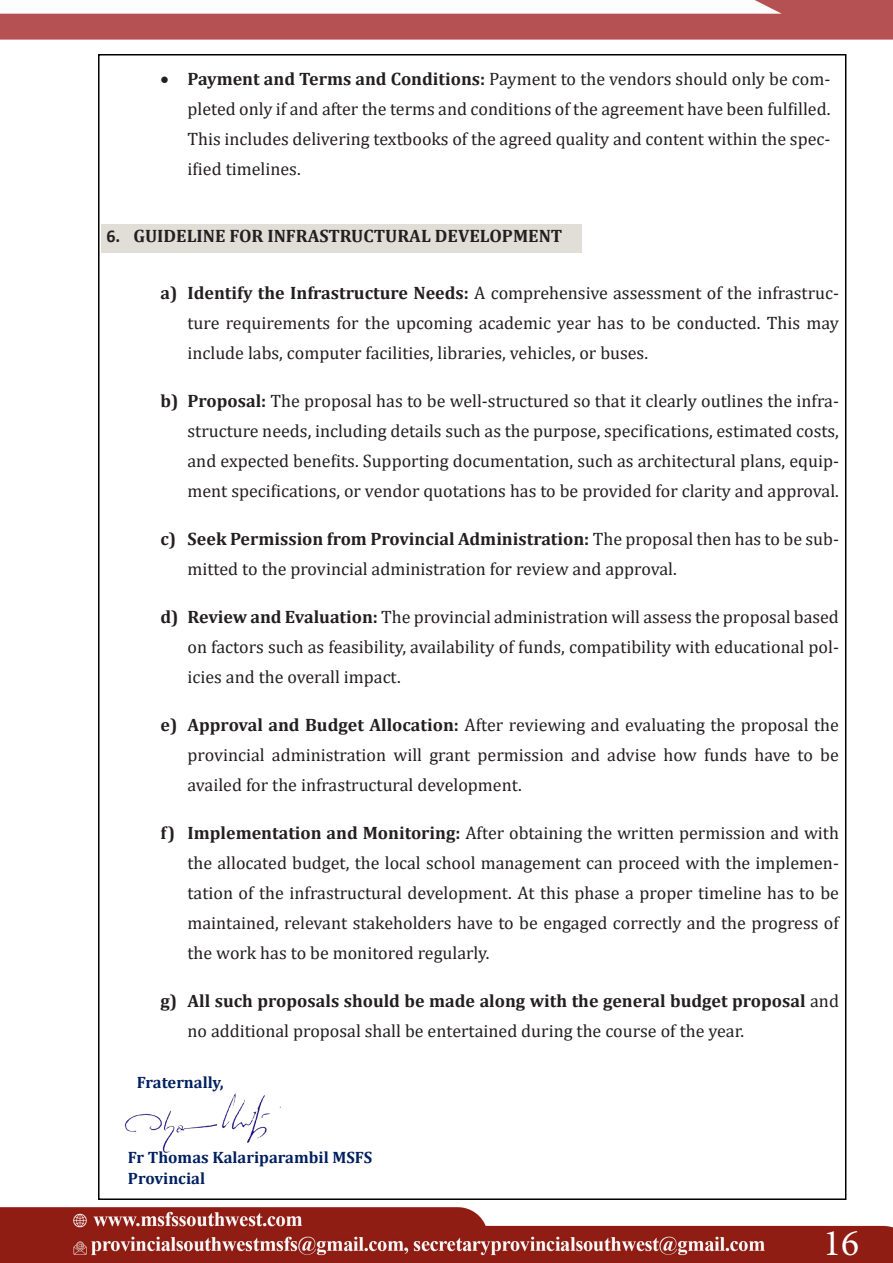
<style>
.page{position:relative;width:893px;height:1263px;background:#fff}
.page>*{position:absolute;margin:0;border:0;box-sizing:border-box;transform-origin:0 0}
.t1{font:37.5px "Minion Pro";color:#fff}
.t2{font:18px/30px "Cambria";color:#231f20;text-align:justify}
.t3{font:700 18px "Cambria";color:#231f20}
.t4{font:700 16.5px "Cambria";color:#002060}
.s1{font-weight:700}
.s2{font-family:"Calibri"}
</style>
<div class="page">
<img style="left:0;top:0;width:893px;height:1263px">
<div style="left:101px;top:224px;width:480px;height:28px;background:#e1ded8"></div>
<img style="left:106px;top:1090px;width:193px;height:76px">
<p class="t2" style="left:188px;top:63px;width:644px;text-indent:-27px">• <span class="s1">Payment and Terms and Conditions:</span> Payment to the vendors should only be com&shy;pleted only if and after the terms and conditions of the agreement have been fulfilled.<br>This includes delivering textbooks of the agreed quality and content within the spec&shy;ified timelines.</p>
<p class="t3" style="left:106px;top:223px;width:457px"><span class="s2">6.</span> GUIDELINE FOR INFRASTRUCTURAL DEVELOPMENT</p>
<p class="t2" style="left:188px;top:278px;width:653px;text-indent:-27px"><span class="s1">a) Identify the Infrastructure Needs:</span> A comprehensive assessment of the infrastruc&shy;ture requirements for the upcoming academic year has to be conducted. This may include labs, computer facilities, libraries, vehicles, or buses.</p>
<p class="t2" style="left:188px;top:386px;width:653px;text-indent:-27px"><span class="s1">b) Proposal:</span> The proposal has to be well-structured so that it clearly outlines the infra&shy;structure needs, including details such as the purpose, specifications, estimated costs, and expected benefits. Supporting documentation, such as architectural plans, equip&shy;ment specifications, or vendor quotations has to be provided for clarity and approval.</p>
<p class="t2" style="left:188px;top:524px;width:653px;text-indent:-27px"><span class="s1">c) Seek Permission from Provincial Administration:</span> The proposal then has to be sub&shy;mitted to the provincial administration for review and approval.</p>
<p class="t2" style="left:188px;top:602px;width:653px;text-indent:-27px"><span class="s1">d) Review and Evaluation:</span> The provincial administration will assess the proposal based on factors such as feasibility, availability of funds, compatibility with educational pol&shy;icies and the overall impact.</p>
<p class="t2" style="left:188px;top:710px;width:653px;text-indent:-27px"><span class="s1">e) Approval and Budget Allocation:</span> After reviewing and evaluating the proposal the provincial administration will grant permission and advise how funds have to be availed for the infrastructural development.</p>
<p class="t2" style="left:188px;top:818px;width:653px;text-indent:-27px"><span class="s1">f) Implementation and Monitoring:</span> After obtaining the written permission and with the allocated budget, the local school management can proceed with the implemen&shy;tation of the infrastructural development. At this phase a proper timeline has to be maintained, relevant stakeholders have to be engaged correctly and the progress of the work has to be monitored regularly.</p>
<p class="t2" style="left:188px;top:986px;width:653px;text-indent:-27px"><span class="s1">g) All such proposals should be made along with the general budget proposal</span> and no additional proposal shall be entertained during the course of the year.</p>
<p class="t4" style="left:137px;top:1070px;width:88px">Fraternally,</p>
<p class="t4" style="left:128px;top:1146px;width:246px">Fr Thomas Kalariparambil MSFS</p>
<p class="t4" style="left:128px;top:1167px;width:79px">Provincial</p>
<h1 class="t1" style="left:823px;top:1218px;width:37px">16</h1>
</div>
